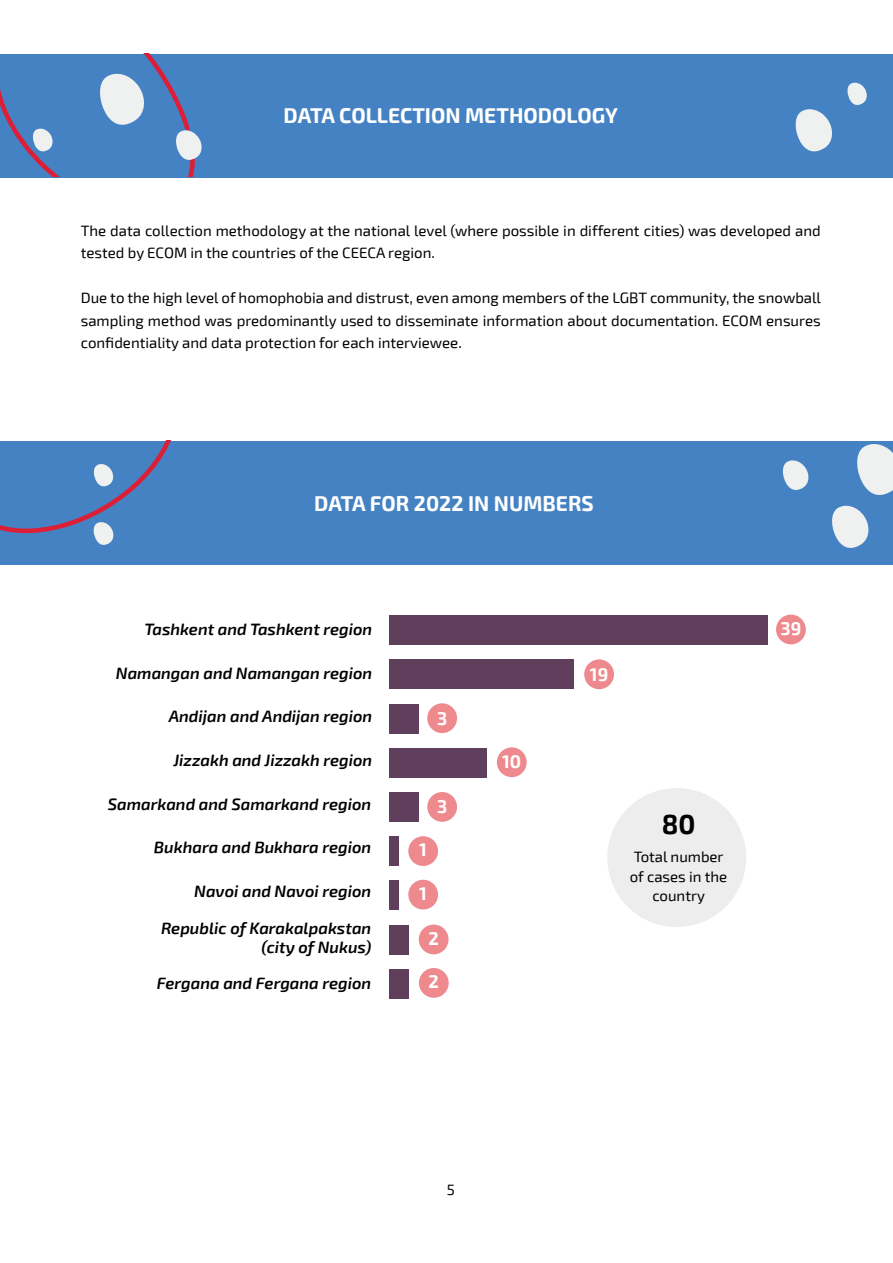
<style>
.page{position:relative;width:893px;height:1263px;background:#fff}
.page>*{position:absolute;margin:0;border:0;box-sizing:border-box;transform-origin:0 0}
.t1{font:700 27px "Exo 2";color:#000}
.t2{font:700 21px "Exo 2";color:#fff}
.t3{font:700 18px "Exo 2";color:#fff}
.t4{font:italic 600 16.5px/19.5px "Exo 2";color:#000;text-align:right}
.t5{font:15px/22.5px "Exo 2";color:#000}
</style>
<div class="page">
<div style="left:0;top:54px;width:893px;height:124px;background:#4582c3"></div>
<svg style="left:795px;top:109px;width:38px;height:43px"></svg>
<svg style="left:847px;top:82px;width:20px;height:23px"></svg>
<svg style="left:0;top:54px;width:202px;height:123px"></svg>
<div style="left:776px;top:615px;width:30px;height:29px;background:#ee898e;border-radius:50%"></div>
<div style="left:584px;top:659px;width:30px;height:30px;background:#ee898e;border-radius:50%"></div>
<div style="left:427px;top:703px;width:30px;height:30px;background:#ee898e;border-radius:50%"></div>
<div style="left:497px;top:747px;width:30px;height:30px;background:#ee898e;border-radius:50%"></div>
<div style="left:427px;top:792px;width:30px;height:30px;background:#ee898e;border-radius:50%"></div>
<div style="left:408px;top:836px;width:30px;height:30px;background:#ee898e;border-radius:50%"></div>
<div style="left:408px;top:880px;width:30px;height:29px;background:#ee898e;border-radius:50%"></div>
<div style="left:419px;top:924px;width:30px;height:30px;background:#ee898e;border-radius:50%"></div>
<div style="left:419px;top:968px;width:30px;height:30px;background:#ee898e;border-radius:50%"></div>
<div style="left:0;top:441px;width:893px;height:124px;background:#4582c3"></div>
<svg style="left:832px;top:505px;width:37px;height:43px"></svg>
<svg style="left:857px;top:444px;width:36px;height:51px;background:#d2dde8"></svg>
<svg style="left:0;top:441px;width:171px;height:104px"></svg>
<svg style="left:782px;top:460px;width:27px;height:30px"></svg>
<div style="left:607px;top:788px;width:139px;height:139px;background:#ededed;border-radius:50%"></div>
<div style="left:389px;top:969px;width:20px;height:29px;background:#5f3f5c"></div>
<div style="left:389px;top:925px;width:20px;height:29px;background:#5f3f5c"></div>
<div style="left:389px;top:881px;width:10px;height:29px;background:#5f3f5c"></div>
<div style="left:389px;top:836px;width:10px;height:30px;background:#5f3f5c"></div>
<div style="left:389px;top:792px;width:29px;height:29px;background:#5f3f5c"></div>
<div style="left:389px;top:748px;width:97px;height:29px;background:#5f3f5c"></div>
<div style="left:389px;top:704px;width:29px;height:29px;background:#5f3f5c"></div>
<div style="left:389px;top:660px;width:185px;height:29px;background:#5f3f5c"></div>
<div style="left:389px;top:615px;width:379px;height:30px;background:#5f3f5c"></div>
<h2 class="t2" style="left:284px;top:103px;width:336px">DATA COLLECTION METHODOLOGY</h2>
<p class="t5" style="left:81px;top:219px;width:741px">The data collection methodology at the national level (where possible in different cities) was developed and tested by ECOM in the countries of the CEECA region.</p>
<p class="t5" style="left:81px;top:287px;width:742px;text-align:justify">Due to the high level of homophobia and distrust, even among members of the LGBT community, the snowball sampling method was predominantly used to disseminate information about documentation. ECOM ensures confidentiality and data protection for each interviewee.</p>
<h2 class="t2" style="left:314px;top:491px;width:281px">DATA FOR 2022 IN NUMBERS</h2>
<p class="t4" style="left:144px;top:620px;width:229px">Tashkent and Tashkent region</p>
<p class="t4" style="left:116px;top:664px;width:258px">Namangan and Namangan region</p>
<p class="t4" style="left:169px;top:707px;width:205px">Andijan and Andijan region</p>
<p class="t4" style="left:173px;top:751px;width:200px">Jizzakh and Jizzakh region</p>
<p class="t4" style="left:108px;top:794px;width:265px">Samarkand and Samarkand region</p>
<p class="t4" style="left:154px;top:838px;width:219px">Bukhara and Bukhara region</p>
<p class="t4" style="left:194px;top:881px;width:178px">Navoi and Navoi region</p>
<p class="t4" style="left:161px;top:919px;width:212px">Republic of Karakalpakstan (city of Nukus)</p>
<p class="t4" style="left:157px;top:974px;width:216px">Fergana and Fergana region</p>
<p class="t3" style="left:437px;top:707px;width:12px">3</p>
<p class="t3" style="left:419px;top:839px;width:9px">1</p>
<p class="t3" style="left:419px;top:883px;width:9px">1</p>
<p class="t3" style="left:437px;top:796px;width:12px">3</p>
<p class="t3" style="left:429px;top:928px;width:12px">2</p>
<p class="t3" style="left:429px;top:971px;width:12px">2</p>
<p class="t3" style="left:502px;top:751px;width:21px">10</p>
<p class="t3" style="left:590px;top:664px;width:20px">19</p>
<h1 class="t1" style="left:662px;top:809px;width:35px">80</h1>
<p class="t5" style="left:630px;top:847px;width:99px;line-height:19.5px;text-align:center">Total number of cases in the country</p>
<p class="t3" style="left:780px;top:618px;width:22px">39</p>
<p class="t5" style="left:447px;top:1178px;width:10px">5</p>
</div>
